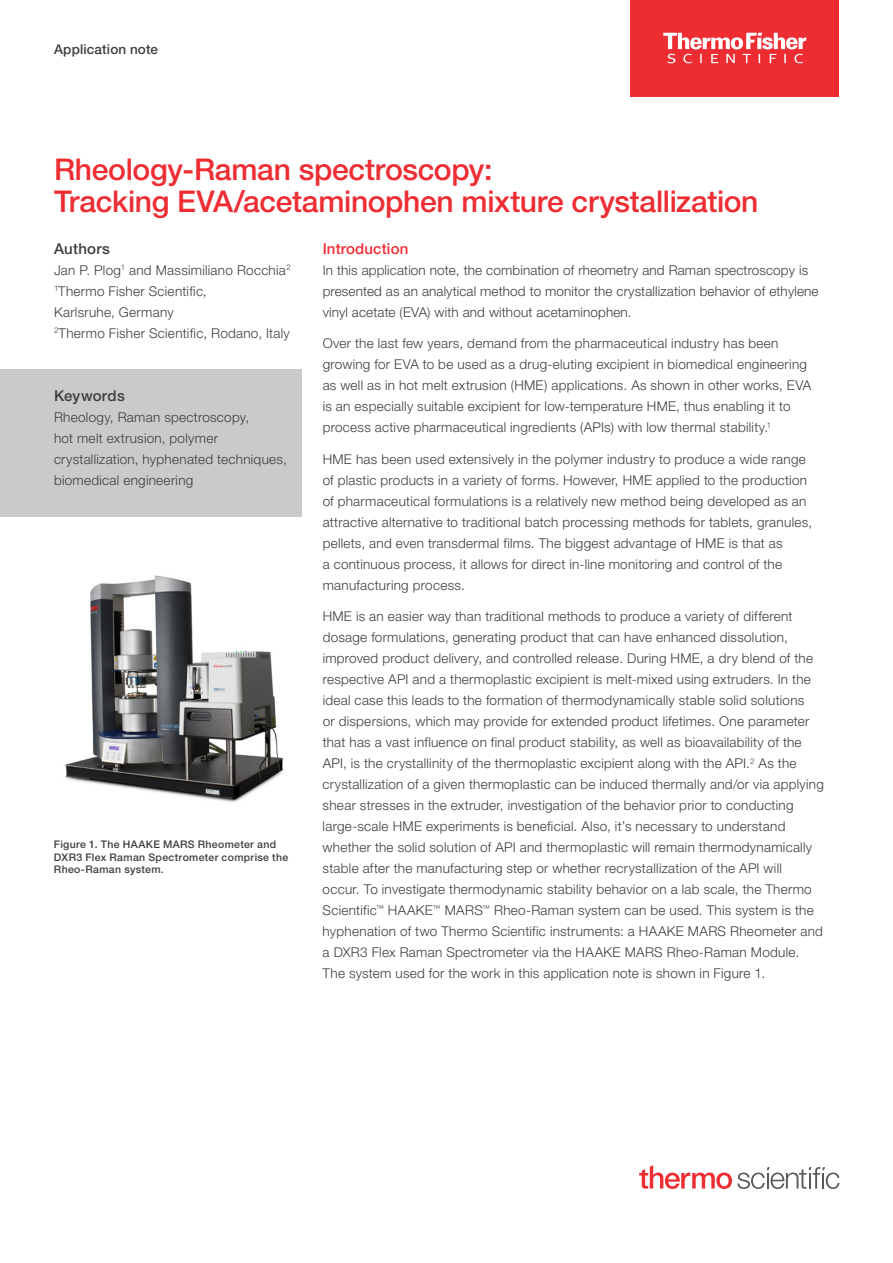
<style>
.page{position:relative;width:893px;height:1263px;background:#fff}
.page>*{position:absolute;margin:0;border:0;box-sizing:border-box;transform-origin:0 0}
.t1{font:500 30px/31.5px "Helvetica Neue LTW1 G";letter-spacing:-.01em;color:#ee2d33}
.t2{font:500 15px "Helvetica Neue LTW1 G";letter-spacing:.02em;color:#3e3e3f}
.t3{font:500 15px "Helvetica Neue LTW1 G";letter-spacing:.01em;color:#ee2d33}
.t4{font:300 13.5px/21px "Helvetica Neue LTW1 G";letter-spacing:.02em;color:#3e3e3f}
.t5{font:500 13.5px "Helvetica Neue LTW1 G";letter-spacing:.01em;color:#3e3e3f}
.t6{font:500 10.5px/12.6px "Helvetica Neue LTW1 G";letter-spacing:.035em;color:#3e3e3f}
</style>
<div class="page">
<div style="left:0;top:369px;width:302px;height:147px;background:#c9cacc"></div>
<img style="left:64px;top:575px;width:220px;height:227px">
<svg style="left:639px;top:1165px;width:200px;height:24px"></svg>
<div style="left:630px;top:0;width:209px;height:96px;background:#ee2d33"></div>
<svg style="left:663px;top:33px;width:143px;height:30px"></svg>
<p class="t5" style="left:54px;top:41px;width:106px">Application note</p>
<h1 class="t1" style="left:54px;top:154px;width:706px">Rheology-Raman spectroscopy:<br>Tracking EVA/acetaminophen mixture crystallization</h1>
<p class="t2" style="left:54px;top:239px;width:58px">Authors</p>
<p class="t4" style="left:54px;top:259px;width:238px">Jan P. Plog<sup>1</sup> and Massimiliano Rocchia<sup>2<br>1</sup>Thermo Fisher Scientific,<br>Karlsruhe, Germany<br><sup>2</sup>Thermo Fisher Scientific, Rodano, Italy</p>
<p class="t2" style="left:54px;top:386px;width:72px">Keywords</p>
<p class="t4" style="left:54px;top:406px;width:234px">Rheology, Raman spectroscopy,<br>hot melt extrusion, polymer crystallization, hyphenated techniques, biomedical engineering</p>
<p class="t6" style="left:54px;top:838px;width:236px">Figure 1. The HAAKE MARS Rheometer and<br>DXR3 Flex Raman Spectrometer comprise the<br>Rheo-Raman system.</p>
<p class="t3" style="left:323px;top:239px;width:87px">Introduction</p>
<p class="t4" style="left:323px;top:259px;width:497px">In this application note, the combination of rheometry and Raman spectroscopy is presented as an analytical method to monitor the crystallization behavior of ethylene vinyl acetate (EVA) with and without acetaminophen.</p>
<p class="t4" style="left:323px;top:333px;width:490px">Over the last few years, demand from the pharmaceutical industry has been growing for EVA to be used as a drug-eluting excipient in biomedical engineering as well as in hot melt extrusion (HME) applications. As shown in other works, EVA is an especially suitable excipient for low-temperature HME, thus enabling it to process active pharmaceutical ingredients (APIs) with low thermal stability.<sup>1</sup></p>
<p class="t4" style="left:323px;top:448px;width:491px">HME has been used extensively in the polymer industry to produce a wide range of plastic products in a variety of forms. However, HME applied to the production of pharmaceutical formulations is a relatively new method being developed as an attractive alternative to traditional batch processing methods for tablets, granules, pellets, and even transdermal films. The biggest advantage of HME is that as<br>a continuous process, it allows for direct in-line monitoring and control of the manufacturing process.</p>
<p class="t4" style="left:323px;top:606px;width:503px">HME is an easier way than traditional methods to produce a variety of different dosage formulations, generating product that can have enhanced dissolution, improved product delivery, and controlled release. During HME, a dry blend of the respective API and a thermoplastic excipient is melt-mixed using extruders. In the ideal case this leads to the formation of thermodynamically stable solid solutions<br>or dispersions, which may provide for extended product lifetimes. One parameter that has a vast influence on final product stability, as well as bioavailability of the API, is the crystallinity of the thermoplastic excipient along with the API.<sup>2</sup> As the crystallization of a given thermoplastic can be induced thermally and/or via applying shear stresses in the extruder, investigation of the behavior prior to conducting large-scale HME experiments is beneficial. Also, it’s necessary to understand whether the solid solution of API and thermoplastic will remain thermodynamically stable after the manufacturing step or whether recrystallization of the API will<br>occur. To investigate thermodynamic stability behavior on a lab scale, the Thermo Scientific<sup>™</sup> HAAKE<sup>™</sup> MARS<sup>™</sup> Rheo-Raman system can be used. This system is the hyphenation of two Thermo Scientific instruments: a HAAKE MARS Rheometer and a DXR3 Flex Raman Spectrometer via the HAAKE MARS Rheo-Raman Module.<br>The system used for the work in this application note is shown in Figure 1.</p>
</div>
